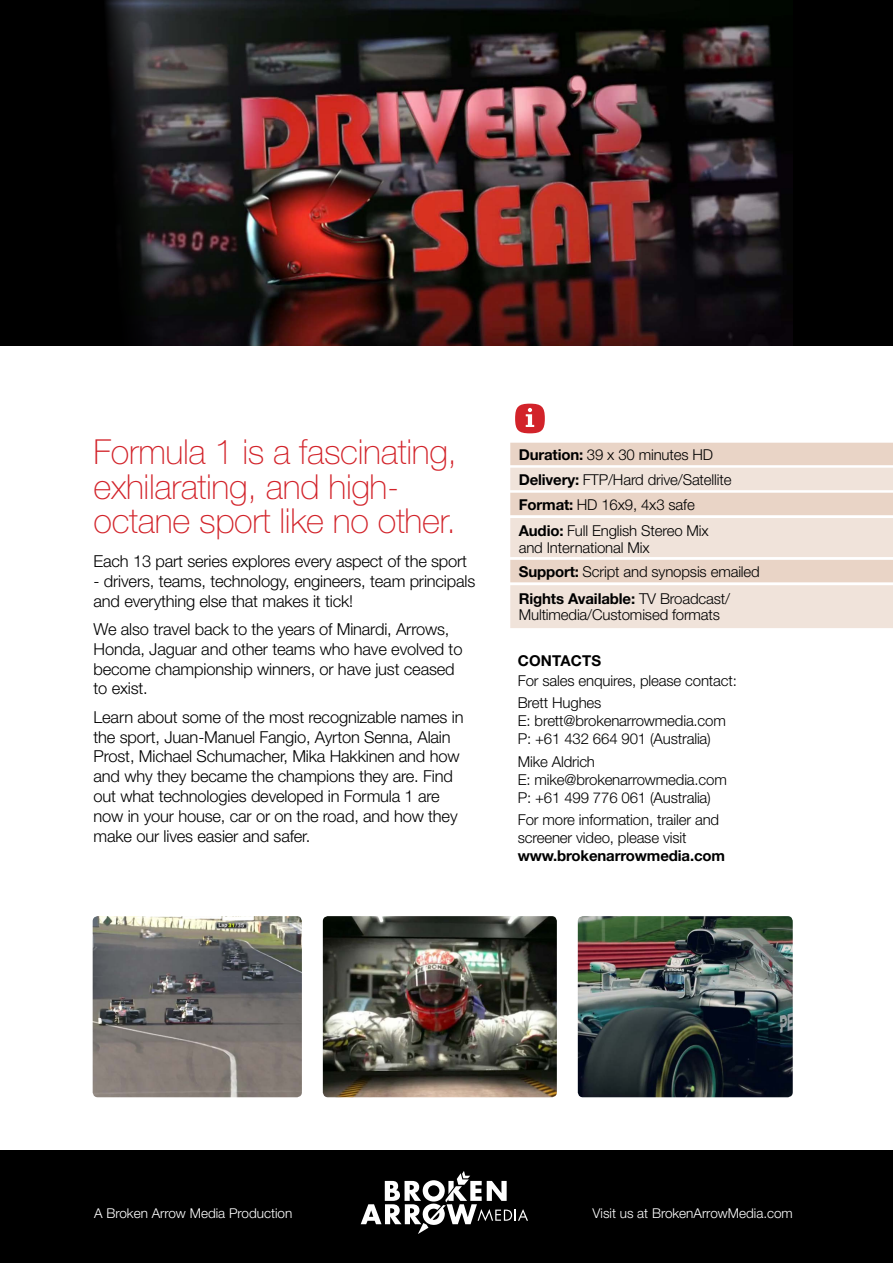
<style>
.page{position:relative;width:893px;height:1263px;background:#fff}
.page>*{position:absolute;margin:0;border:0;box-sizing:border-box;transform-origin:0 0}
.t1{font:100 34.5px/34.5px "Helvetica Neue";letter-spacing:-.01em;color:#d2232a}
.t2{font:300 16.5px/19.8px "Helvetica Neue";letter-spacing:-.01em;color:#000}
.t3{font:300 15px/18px "Helvetica Neue";letter-spacing:-.01em;color:#000}
.t4{font:700 15px "Helvetica Neue";letter-spacing:-.01em;color:#000}
.t5{font:700 15px "Helvetica Neue";letter-spacing:.01em;color:#000}
.t6{font:300 13.5px "Helvetica Neue";color:#fff}
.s1{font-weight:700}
</style>
<div class="page">
<div style="left:510px;top:443px;width:383px;height:22px;background:#e9d4c6"></div>
<div style="left:510px;top:468px;width:383px;height:22px;background:#f0e3da"></div>
<div style="left:510px;top:493px;width:383px;height:22px;background:#e9d4c6"></div>
<div style="left:510px;top:518px;width:383px;height:39px;background:#f0e3da"></div>
<div style="left:510px;top:560px;width:383px;height:22px;background:#e9d4c6"></div>
<div style="left:510px;top:585px;width:383px;height:43px;background:#f0e3da"></div>
<div style="left:0;top:0;width:893px;height:345px;background:#000"></div>
<img style="left:105px;top:0;width:687px;height:345px">
<div style="left:0;top:1150px;width:893px;height:113px;background:#000"></div>
<svg style="left:515px;top:404px;width:30px;height:29px"></svg>
<img style="left:93px;top:916px;width:209px;height:181px">
<img style="left:323px;top:916px;width:234px;height:181px">
<img style="left:578px;top:916px;width:215px;height:181px">
<svg style="left:361px;top:1171px;width:167px;height:63px"></svg>
<h1 class="t1" style="left:94px;top:435px;width:365px">Formula 1 is a fascinating, exhilarating, and high&shy;octane sport like no other.</h1>
<p class="t2" style="left:94px;top:551px;width:375px">Each 13 part series explores every aspect of the sport</p>
<p class="t2" style="left:94px;top:571px;width:383px">- drivers, teams, technology, engineers, team principals and everything else that makes it tick!</p>
<p class="t2" style="left:94px;top:619px;width:370px">We also travel back to the years of Minardi, Arrows, Honda, Jaguar and other teams who have evolved to become championship winners, or have just ceased to exist.</p>
<p class="t2" style="left:94px;top:707px;width:371px">Learn about some of the most recognizable names in the sport, Juan-Manuel Fangio, Ayrton Senna, Alain Prost, Michael Schumacher, Mika Hakkinen and how and why they became the champions they are. Find out what technologies developed in Formula 1 are now in your house, car or on the road, and how they make our lives easier and safer.</p>
<p class="t3" style="left:519px;top:441px;width:214px;line-height:25px"><span class="s1">Duration:</span> 39 x 30 minutes HD<br><span class="s1">Delivery:</span> FTP/Hard drive/Satellite<br><span class="s1">Format:</span> HD 16x9, 4x3 safe</p>
<p class="t3" style="left:519px;top:522px;width:191px;line-height:16.5px"><span class="s1">Audio:</span> Full English Stereo Mix and International Mix</p>
<p class="t3" style="left:519px;top:558px;width:243px;line-height:26.7px"><span class="s1">Support:</span> Script and synopsis emailed<br><span class="s1">Rights Available:</span> TV Broadcast/</p>
<p class="t3" style="left:519px;top:605px;width:203px">Multimedia/Customised formats</p>
<p class="t5" style="left:518px;top:651px;width:85px">CONTACTS</p>
<p class="t3" style="left:518px;top:669px;width:221px;line-height:22.2px">For sales enquires, please contact:<br>Brett Hughes</p>
<p class="t3" style="left:518px;top:712px;width:210px">E: brett@brokenarrowmedia.com<br>P: +61 432 664 901 (Australia)</p>
<p class="t3" style="left:518px;top:752px;width:211px">Mike Aldrich<br>E: mike@brokenarrowmedia.com<br>P: +61 499 776 061 (Australia)</p>
<p class="t3" style="left:518px;top:810px;width:203px">For more information, trailer and screener video, please visit</p>
<p class="t4" style="left:518px;top:846px;width:209px">www.brokenarrowmedia.com</p>
<p class="t6" style="left:94px;top:1205px;width:200px">A Broken Arrow Media Production</p>
<p class="t6" style="left:592px;top:1205px;width:202px">Visit us at BrokenArrowMedia.com</p>
</div>
